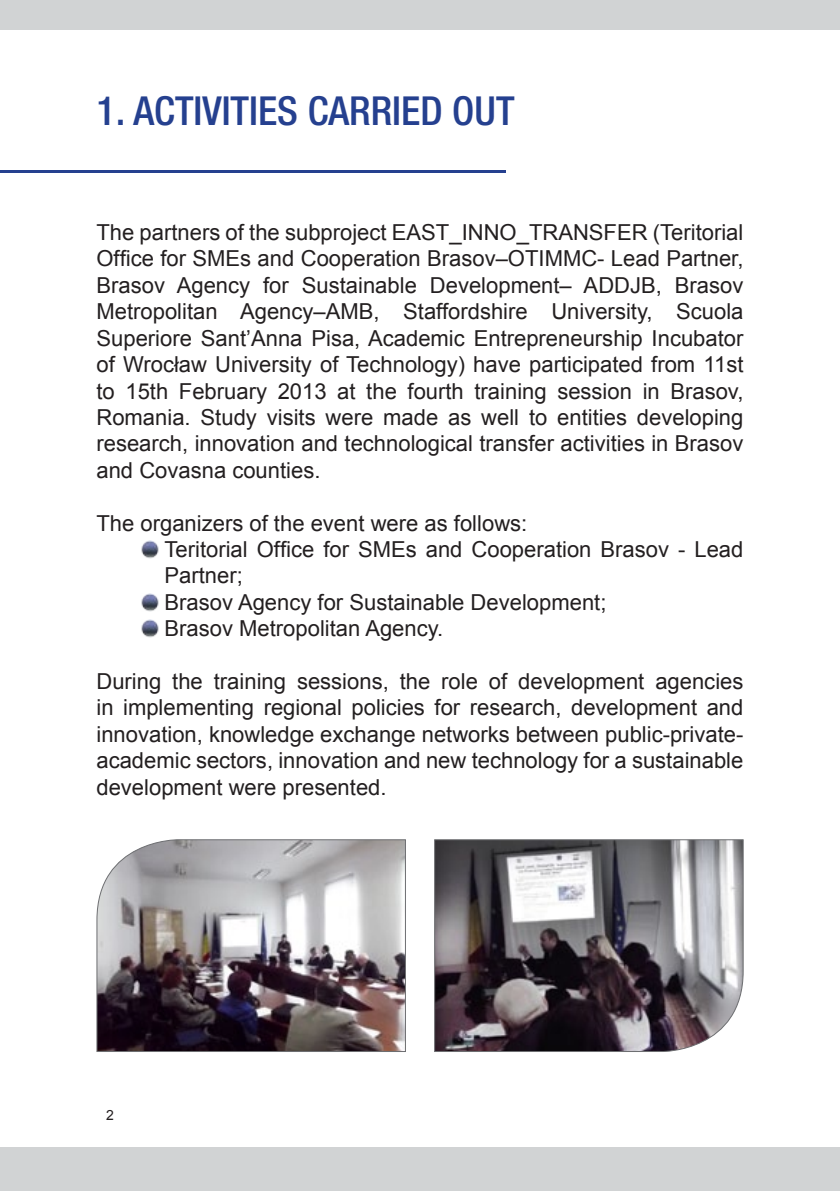
<style>
.page{position:relative;width:840px;height:1191px;background:#fff}
.page>*{position:absolute;margin:0;border:0;box-sizing:border-box;transform-origin:0 0}
.t1{font:500 condensed 40px "Helvetica Neue LT Pro";color:#25408f}
.t2{font:22px/26.4px "Arial";color:#231f20;text-align:justify}
.t3{font:14px "Arial";color:#231f20}
</style>
<div class="page">
<div style="left:0;top:0;width:839px;height:30px;background:#d1d3d4"></div>
<hr style="left:0;top:171px;width:505px;height:2px;background:#25408f">
<div style="left:0;top:1147px;width:839px;height:44px;background:#d1d3d4"></div>
<svg style="left:96px;top:839px;width:310px;height:213px;background:#8a8388"></svg>
<svg style="left:434px;top:839px;width:309px;height:213px;background:#726d72"></svg>
<img style="left:141px;top:541px;width:18px;height:17px">
<img style="left:141px;top:593px;width:18px;height:18px">
<img style="left:141px;top:619px;width:18px;height:18px">
<h1 class="t1" style="left:96px;top:87px;width:419px">1. ACTIVITIES CARRIED OUT</h1>
<p class="t2" style="left:96px;top:219px;width:648px">The partners of the subproject EAST_INNO_TRANSFER (Teritorial Office for SMEs and Cooperation Brasov–OTIMMC- Lead Partner, Brasov Agency for Sustainable Development– ADDJB, Brasov Metropolitan Agency–AMB, Staffordshire University, Scuola Superiore Sant’Anna Pisa, Academic Entrepreneurship Incubator of Wrocław University of Technology) have participated from 11st to 15th February 2013 at the fourth training session in Brasov, Romania. Study visits were made as well to entities developing research, innovation and technological transfer activities in Brasov and Covasna counties.</p>
<p class="t2" style="left:164px;top:510px;width:580px;text-align:left;text-indent:-68px">The organizers of the event were as follows:<br>Teritorial Office for SMEs and Cooperation Brasov - Lead Partner;<br>Brasov Agency for Sustainable Development;<br>Brasov Metropolitan Agency.</p>
<p class="t2" style="left:96px;top:668px;width:648px">During the training sessions, the role of development agencies in implementing regional policies for research, development and innovation, knowledge exchange networks between public-private&shy;academic sectors, innovation and new technology for a sustainable development were presented.</p>
<p class="t3" style="left:106px;top:1105px;width:9px">2</p>
</div>
